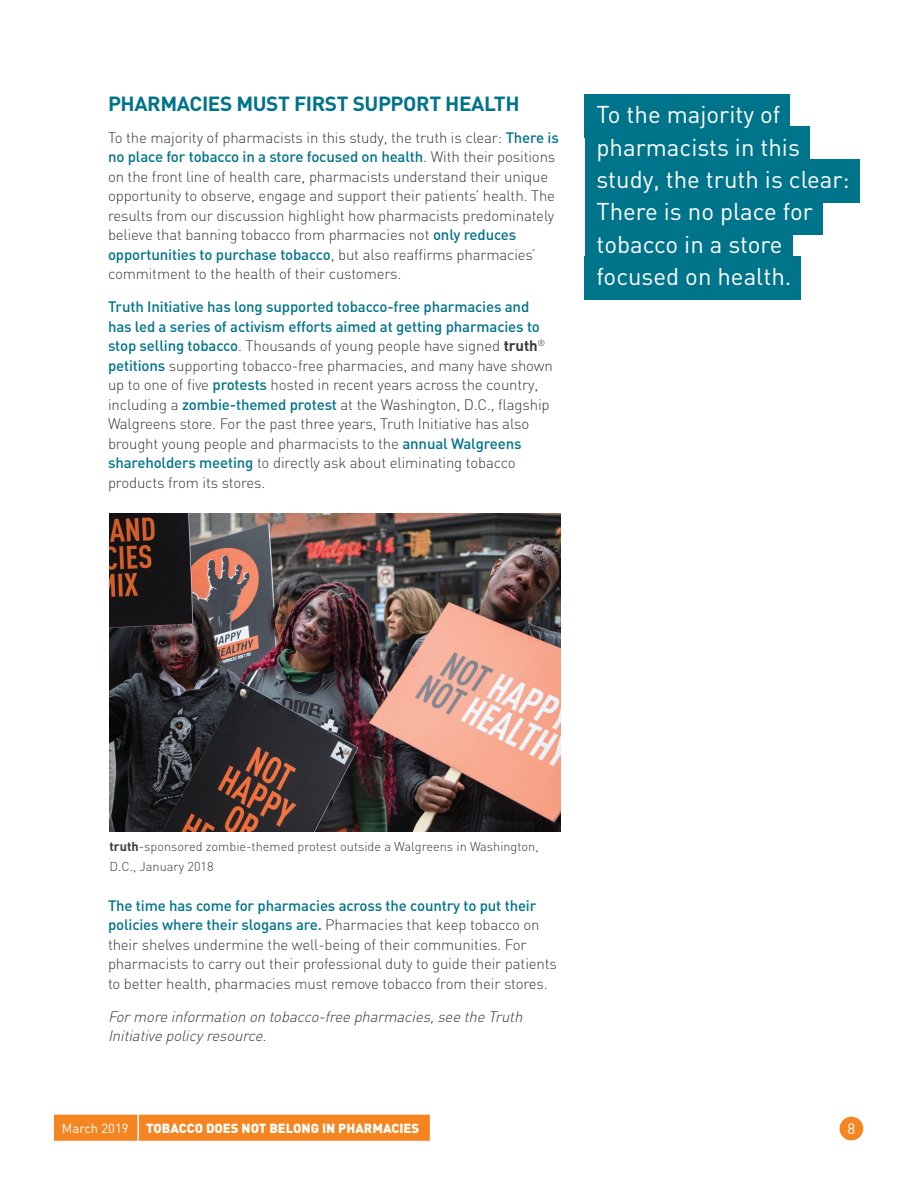
<style>
.page{position:relative;width:918px;height:1188px;background:#fff}
.page>*{position:absolute;margin:0;border:0;box-sizing:border-box;transform-origin:0 0}
.Callout{font:24px "DIN";color:#fff}
.Body{font:700 20.25px "DIN";letter-spacing:-.02em;color:#00748a}
.Body-2{font:300 15px/19.5px "DIN";letter-spacing:-.01em;color:#3c3a3b}
.Body-3{font:italic 300 15px/19.5px "DIN";color:#3c3a3b}
.t1{font:15px "DIN";color:#fff}
.t2{font:900 13.05px "DIN";color:#fff}
.t3{font:13.05px "DIN";color:#fff}
.Body-4{font:300 12.75px/19.5px "DIN";color:#3c3a3b}
.s1{font-weight:500;color:#00748a}
.s2{font-weight:700}
</style>
<div class="page">
<div style="left:840px;top:1117px;width:23px;height:23px;background:#f58520;border-radius:50%"></div>
<div style="left:54px;top:1115px;width:376px;height:26px;background:#f58520"></div>
<hr style="left:137px;top:1115px;width:2px;height:26px;background:#fff">
<div style="left:585px;top:94px;width:205px;height:44px;background:#00748a"></div>
<div style="left:585px;top:127px;width:225px;height:43px;background:#00748a"></div>
<div style="left:585px;top:159px;width:274px;height:43px;background:#00748a"></div>
<div style="left:585px;top:191px;width:238px;height:44px;background:#00748a"></div>
<div style="left:585px;top:224px;width:207px;height:43px;background:#00748a"></div>
<div style="left:585px;top:256px;width:216px;height:43px;background:#00748a"></div>
<img style="left:109px;top:513px;width:451px;height:319px">
<p class="Body" style="left:108px;top:91px;width:413px">PHARMACIES MUST FIRST SUPPORT HEALTH</p>
<p class="Body-2" style="left:108px;top:127px;width:452px">To the majority of pharmacists in this study, the truth is clear: <span class="s1">There is no place for tobacco in a store focused on health</span>. With their positions on the front line of health care, pharmacists understand their unique opportunity to observe, engage and support their patients’ health. The results from our discussion highlight how pharmacists predominately believe that banning tobacco from pharmacies not <span class="s1">only reduces opportunities to purchase tobacco</span>, but also reaffirms pharmacies’ commitment to the health of their customers.</p>
<p class="Body-2" style="left:108px;top:297px;width:446px"><span class="s1">Truth Initiative has long supported tobacco-free pharmacies and has led a series of activism efforts aimed at getting pharmacies to stop selling tobacco</span>. Thousands of young people have signed <span class="s2">truth</span><sup>® </sup><span class="s1">petitions</span> supporting tobacco-free pharmacies, and many have shown up to one of five <span class="s1">protests</span> hosted in recent years across the country, including a <span class="s1">zombie-themed protest</span> at the Washington, D.C., flagship Walgreens store. For the past three years, Truth Initiative has also brought young people and pharmacists to the <span class="s1">annual Walgreens shareholders meeting</span> to directly ask about eliminating tobacco products from its stores.</p>
<p class="Callout" style="left:597px;top:100px;width:185px">To the majority of</p>
<p class="Callout" style="left:597px;top:132px;width:205px">pharmacists in this</p>
<p class="Callout" style="left:597px;top:164px;width:255px">study, the truth is clear:</p>
<p class="Callout" style="left:597px;top:197px;width:218px">There is no place for</p>
<p class="Callout" style="left:597px;top:229px;width:187px">tobacco in a store</p>
<p class="Callout" style="left:597px;top:261px;width:196px">focused on health.</p>
<p class="Body-4" style="left:110px;top:837px;width:431px"><span class="s2">truth</span>-sponsored zombie-themed protest outside a Walgreens in Washington,<br>D.C., January 2018</p>
<p class="Body-2" style="left:108px;top:895px;width:450px"><span class="s1">The time has come for pharmacies across the country to put their policies where their slogans are.</span> Pharmacies that keep tobacco on their shelves undermine the well-being of their communities. For pharmacists to carry out their professional duty to guide their patients to better health, pharmacies must remove tobacco from their stores.</p>
<p class="Body-3" style="left:108px;top:1006px;width:420px">Formore information on tobacco-free pharmacies,see the Truth<br>Initiative policyresource.</p>
<p class="t3" style="left:62px;top:1120px;width:68px">March 2019</p>
<p class="t2" style="left:146px;top:1120px;width:275px">TOBACCO DOES NOT BELONG IN PHARMACIES</p>
<p class="t1" style="left:847px;top:1119px;width:9px">8</p>
</div>
